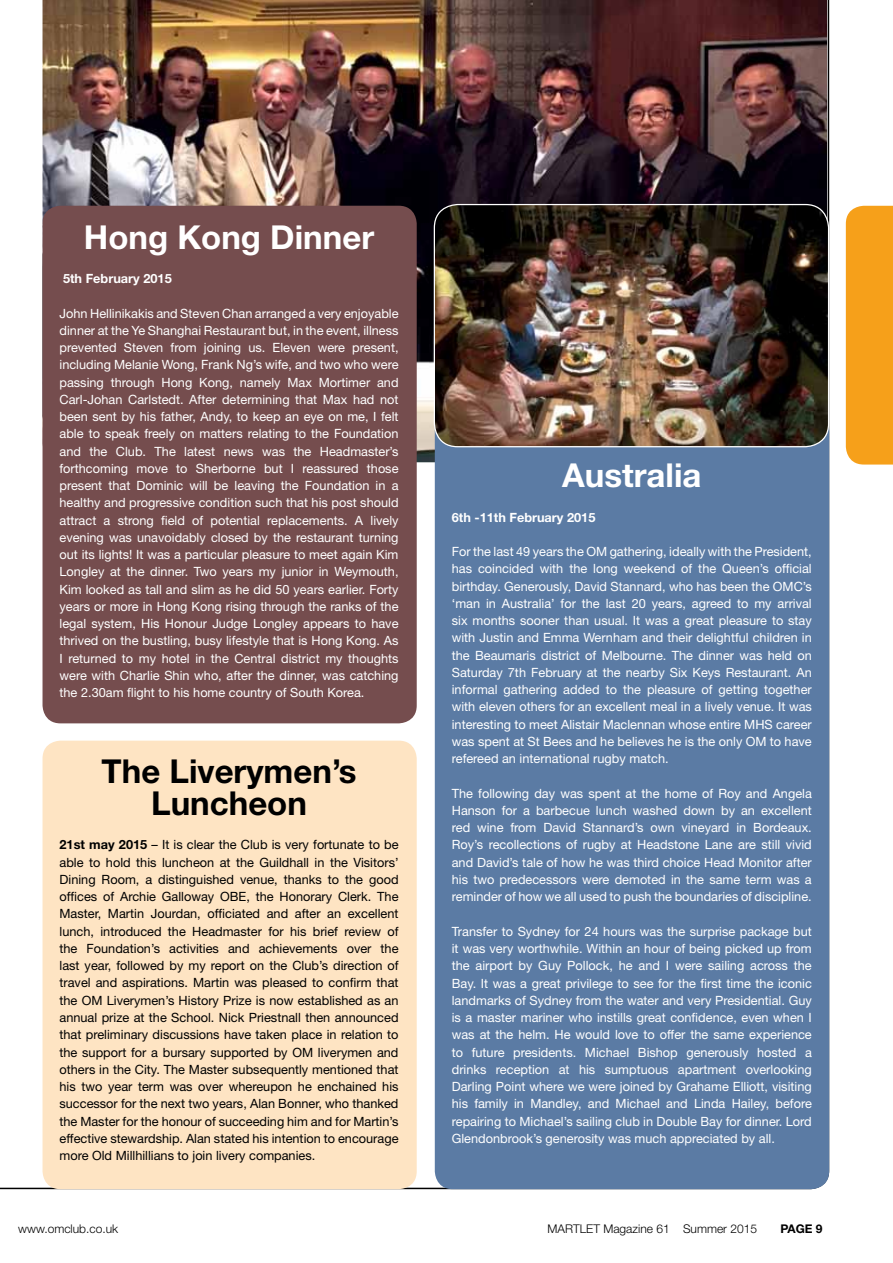
<style>
.page{position:relative;width:893px;height:1263px;background:#fff}
.page>*{position:absolute;margin:0;border:0;box-sizing:border-box;transform-origin:0 0}
.t1{font:700 33px "Helvetica Neue";color:#fff}
.t2{font:700 33px/31.5px "Helvetica Neue";color:#000;text-align:center}
.t3{font:12.75px/17.2px "Helvetica Neue";color:#fff;text-align:justify}
.t4{font:12.75px/17.2px "Helvetica Neue";color:#000;text-align:justify}
.t5{font:700 12.75px "Helvetica Neue";color:#fff}
.t6{font:300 12px "Helvetica Neue";color:#000}
.t7{font:700 12px "Helvetica Neue";color:#000}
.s1{font-weight:700}
</style>
<div class="page">
<div style="left:846px;top:206px;width:47px;height:258px;background:#f6a01a"></div>
<img style="left:43px;top:0;width:784px;height:462px">
<div style="left:43px;top:206px;width:374px;height:517px;background:#754d4e;border-radius:18px"></div>
<div style="left:435px;top:413px;width:394px;height:776px;background:#5b7ba4;border-radius:18px"></div>
<div style="left:43px;top:741px;width:374px;height:448px;background:#fee4c3;border-radius:18px"></div>
<img style="left:434px;top:205px;width:394px;height:242px">
<div style="left:434px;top:204px;width:395px;height:243px;border:1px solid #fff;border-radius:23px"></div>
<h1 class="t1" style="left:84px;top:216px;width:292px">Hong Kong Dinner</h1>
<p class="t5" style="left:63px;top:271px;width:110px">5th February 2015</p>
<p class="t3" style="left:60px;top:304px;width:341px">John Hellinikakis and Steven Chan arranged a very enjoyable dinner at the Ye Shanghai Restaurant but, in the event, illness prevented Steven from joining us. Eleven were present, including Melanie Wong, Frank Ng’s wife, and two who were passing through Hong Kong, namely Max Mortimer and Carl-Johan Carlstedt. After determining that Max had not been sent by his father, Andy, to keep an eye on me, I felt able to speak freely on matters relating to the Foundation and the Club. The latest news was the Headmaster’s forthcoming move to Sherborne but I reassured those present that Dominic will be leaving the Foundation in a healthy and progressive condition such that his post should attract a strong field of potential replacements. A lively evening was unavoidably closed by the restaurant turning out its lights! It was a particular pleasure to meet again Kim Longley at the dinner. Two years my junior in Weymouth, Kim looked as tall and slim as he did 50 years earlier. Forty years or more in Hong Kong rising through the ranks of the legal system, His Honour Judge Longley appears to have thrived on the bustling, busy lifestyle that is Hong Kong. As I returned to my hotel in the Central district my thoughts were with Charlie Shin who, after the dinner, was catching the 2.30am flight to his home country of South Korea.</p>
<h1 class="t2" style="left:102px;top:755px;width:256px">The Liverymen’s<br>Luncheon</h1>
<p class="t4" style="left:60px;top:836px;width:341px"><span class="s1">21st may 2015</span> – It is clear the Club is very fortunate to be able to hold this luncheon at the Guildhall in the Visitors’ Dining Room, a distinguished venue, thanks to the good offices of Archie Galloway OBE, the Honorary Clerk. The Master, Martin Jourdan, officiated and after an excellent lunch, introduced the Headmaster for his brief review of the Foundation’s activities and achievements over the last year, followed by my report on the Club’s direction of travel and aspirations. Martin was pleased to confirm that the OM Liverymen’s History Prize is now established as an annual prize at the School. Nick Priestnall then announced that preliminary discussions have taken place in relation to the support for a bursary supported by OM liverymen and others in the City. The Master subsequently mentioned that his two year term was over whereupon he enchained his successor for the next two years, Alan Bonner, who thanked the Master for the honour of succeeding him and for Martin’s effective stewardship. Alan stated his intention to encourage more Old Millhillians to join livery companies.</p>
<h1 class="t1" style="left:562px;top:455px;width:141px">Australia</h1>
<p class="t5" style="left:452px;top:509px;width:145px">6th -11th February 2015</p>
<p class="t3" style="left:452px;top:543px;width:362px">For the last 49 years the OM gathering, ideally with the President, has coincided with the long weekend of the Queen’s official birthday. Generously, David Stannard, who has been the OMC’s ‘man in Australia’ for the last 20 years, agreed to my arrival six months sooner than usual. It was a great pleasure to stay with Justin and Emma Wernham and their delightful children in the Beaumaris district of Melbourne. The dinner was held on Saturday 7th February at the nearby Six Keys Restaurant. An informal gathering added to the pleasure of getting together with eleven others for an excellent meal in a lively venue. It was interesting to meet Alistair Maclennan whose entire MHS career was spent at St Bees and he believes he is the only OM to have refereed an international rugby match.</p>
<p class="t3" style="left:452px;top:784px;width:362px">The following day was spent at the home of Roy and Angela Hanson for a barbecue lunch washed down by an excellent red wine from David Stannard’s own vineyard in Bordeaux.<br>Roy’s recollections of rugby at Headstone Lane are still vivid and David’s tale of how he was third choice Head Monitor after his two predecessors were demoted in the same term was a reminder of how we all used to push the boundaries of discipline.</p>
<p class="t3" style="left:452px;top:922px;width:362px">Transfer to Sydney for 24 hours was the surprise package but it was very worthwhile. Within an hour of being picked up from the airport by Guy Pollock, he and I were sailing across the Bay. It was a great privilege to see for the first time the iconic landmarks of Sydney from the water and very Presidential. Guy is a master mariner who instills great confidence, even when I was at the helm. He would love to offer the same experience to future presidents. Michael Bishop generously hosted a drinks reception at his sumptuous apartment overlooking Darling Point where we were joined by Grahame Elliott, visiting his family in Mandley, and Michael and Linda Hailey, before repairing to Michael’s sailing club in Double Bay for dinner. Lord Glendonbrook’s generosity was much appreciated by all.</p>
<p class="t6" style="left:18px;top:1221px;width:101px">www.omclub.co.uk</p>
<p class="t6" style="left:548px;top:1221px;width:211px">MARTLET Magazine 61 Summer 2015</p>
<p class="t7" style="left:780px;top:1221px;width:44px">PAGE 9</p>
</div>
